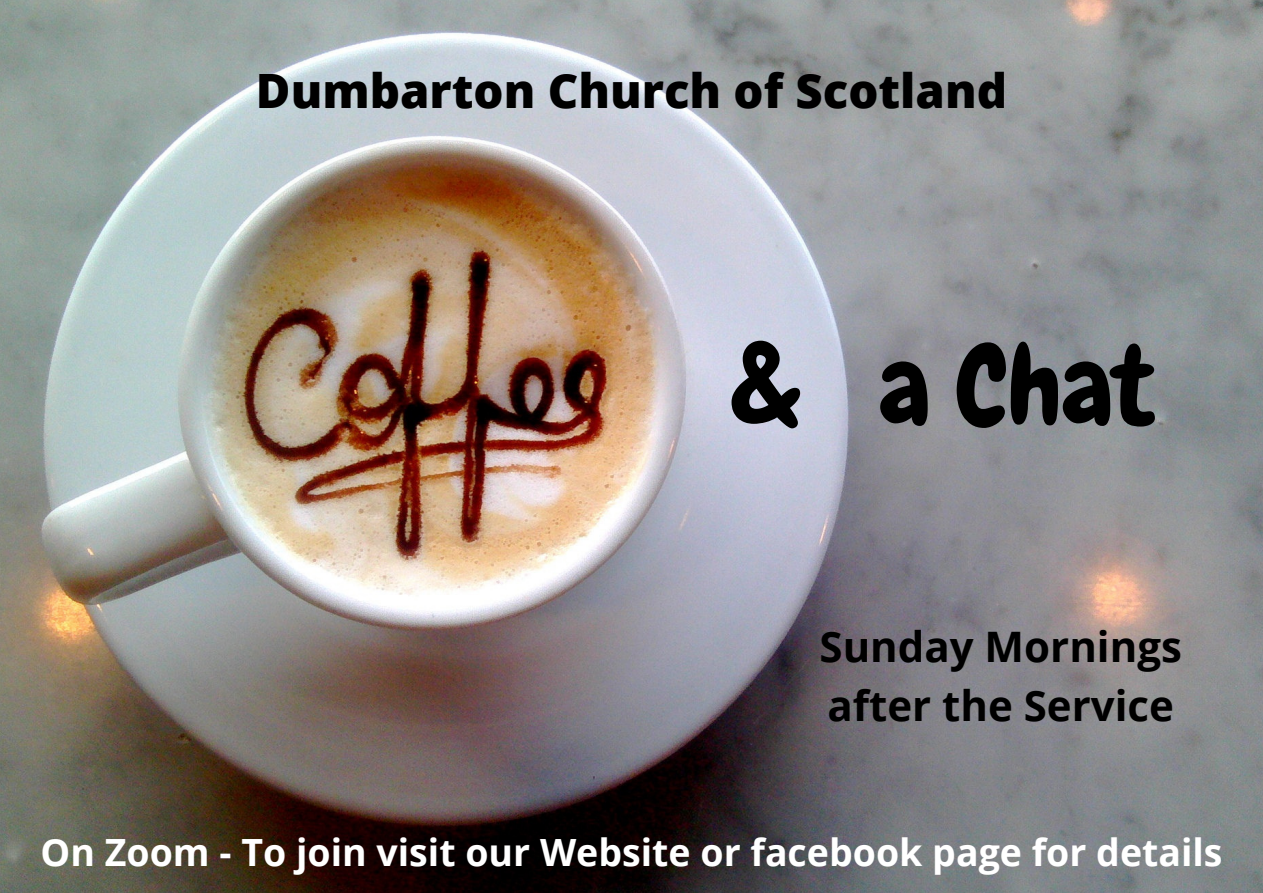
<style>
.page{position:relative;width:1263px;height:893px;background:#fff}
.page>*{position:absolute;margin:0;border:0;box-sizing:border-box;transform-origin:0 0}
.t1{font:108px "Chewy";color:#000}
.t2{font:800 47.33px "Open Sans";color:#000}
.t3{font:700 42px/58.5px "Open Sans";color:#000}
.t4{font:700 37.5px "Open Sans";color:#fff}
</style>
<div class="page">
<img style="left:0;top:0;width:1263px;height:893px">
<p class="t2" style="left:256px;top:57px;width:753px">Dumbarton Church of Scotland</p>
<p class="t1" style="left:728px;top:317px;width:427px">&amp; a Chat</p>
<p class="t3" style="left:819px;top:616px;width:364px">Sunday Mornings after the Service</p>
<p class="t4" style="left:41px;top:825px;width:1183px">On Zoom - To join visit our Website or facebook page for details</p>
</div>
